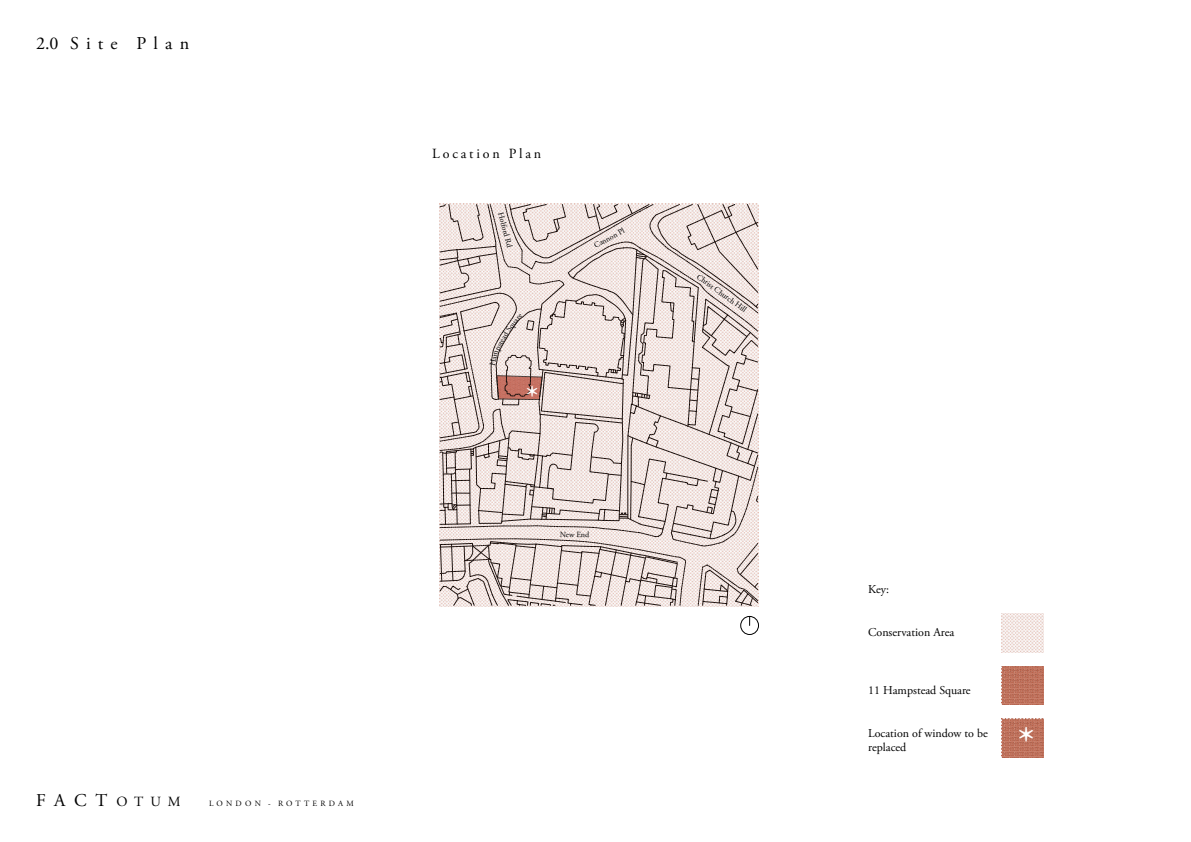
<style>
.page{position:relative;width:1191px;height:842px;background:#fff}
.page>*{position:absolute;margin:0;border:0;box-sizing:border-box;transform-origin:0 0}
.t1{font:700 40px "Adobe Garamond Pro";color:#fff}
.t2{font:700 30px "Adobe Garamond Pro";color:#fff}
.t3{font:18px "Adobe Garamond Pro";letter-spacing:.4em;color:#000}
.t4{font:14px "Adobe Garamond Pro";letter-spacing:.2em;color:#000}
.t5{font:12px/14.4px "Adobe Garamond Pro";color:#000}
.t6{font:8px "Adobe Garamond Pro";letter-spacing:.4em;color:#000}
.s1{font-size:14px}
</style>
<div class="page">
<svg style="left:740px;top:616px;width:19px;height:19px"></svg>
<img style="left:1001px;top:614px;width:42px;height:38px">
<img style="left:1001px;top:666px;width:42px;height:39px">
<img style="left:1001px;top:719px;width:42px;height:38px">
<svg style="left:440px;top:204px;width:318px;height:402px"></svg>
<h3 class="t3" style="left:36px;top:33px;width:155px">2.0 Site Plan</h3>
<p class="t4" style="left:432px;top:145px;width:111px">Location Plan</p>
<p class="t6" style="left:505px;top:211px;width:38px;rotate:75deg">Holford Rd</p>
<p class="t6" style="left:492px;top:347px;width:14px;rotate:-61deg">pste</p>
<h2 class="t2" style="left:526px;top:379px;width:14px">*</h2>
<p class="t6" style="left:592px;top:242px;width:35px;rotate:-29deg">Cannon Pl</p>
<p class="t6" style="left:560px;top:529px;width:31px;rotate:2deg">New End</p>
<p class="t6" style="left:700px;top:272px;width:61px;rotate:36deg">Christ Church Hill</p>
<h3 class="t3" style="left:36px;top:789px;width:146px">FACT <span class="s1">OTUM</span></h3>
<p class="t6" style="left:209px;top:799px;width:146px">LONDON - ROTTERDAM</p>
<p class="t5" style="left:868px;top:582px;width:23px">Key:</p>
<p class="t5" style="left:868px;top:625px;width:88px">Conservation Area</p>
<p class="t5" style="left:868px;top:683px;width:104px">11 Hampstead Square</p>
<p class="t5" style="left:868px;top:726px;width:121px">Location of window to be replaced</p>
<h1 class="t1" style="left:1018px;top:718px;width:18px">*</h1>
</div>
